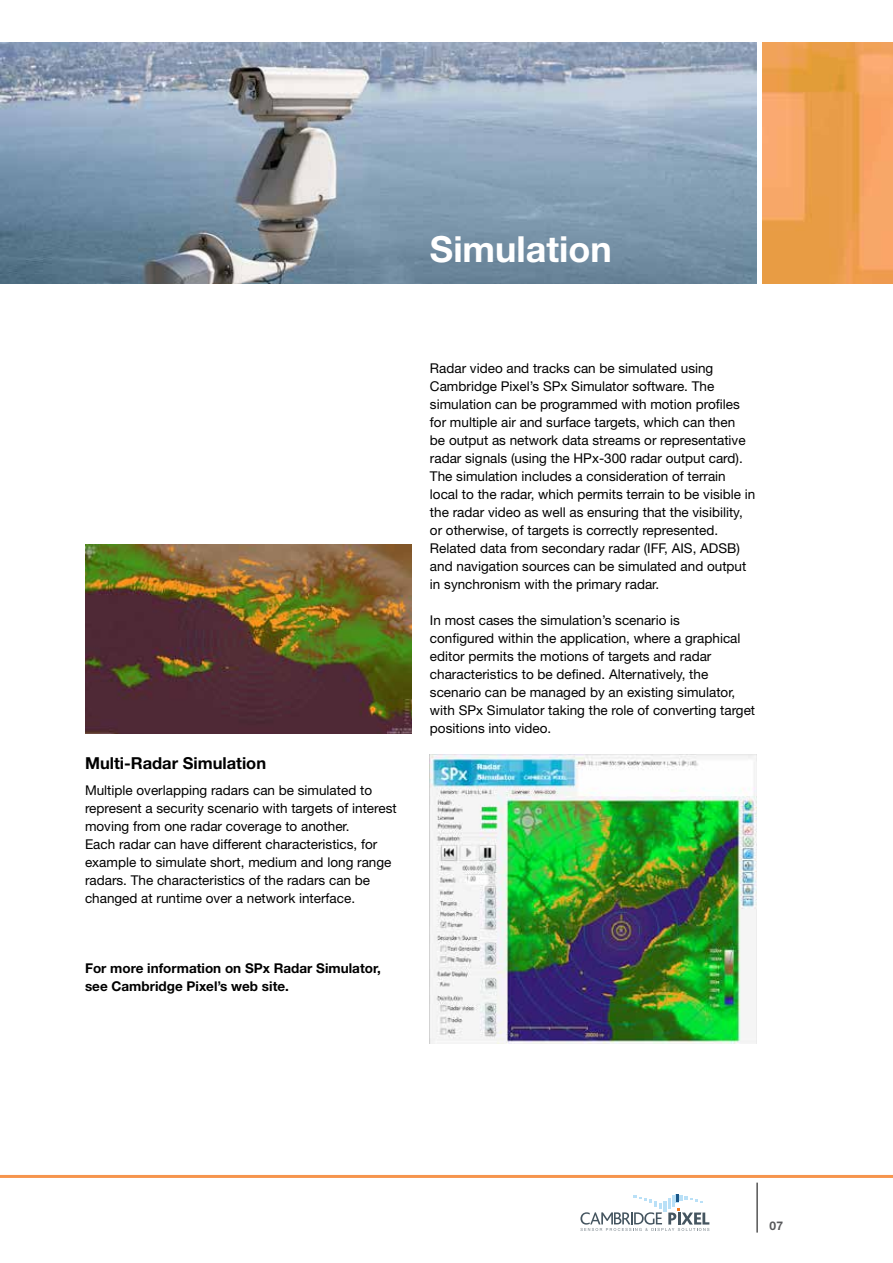
<style>
.page{position:relative;width:893px;height:1263px;background:#fff}
.page>*{position:absolute;margin:0;border:0;box-sizing:border-box;transform-origin:0 0}
.t1{font:700 36px "Helvetica Neue";color:#fff}
.t2{font:700 16.5px "Helvetica Neue";color:#000}
.t3{font:13.5px/18px "Helvetica Neue";color:#000}
.t4{font:700 13.5px/18px "Helvetica Neue";color:#000}
.t5{font:700 12px "Helvetica Neue";color:#58595b}
</style>
<div class="page">
<svg style="left:580px;top:1194px;width:129px;height:37px"></svg>
<hr style="left:757px;top:1182px;width:1px;height:50px;background:#000">
<hr style="left:0;top:1175px;width:893px;height:3px;background:#f6954d">
<img style="left:0;top:43px;width:757px;height:241px">
<img style="left:763px;top:43px;width:130px;height:241px">
<img style="left:430px;top:755px;width:327px;height:288px">
<img style="left:85px;top:545px;width:327px;height:189px">
<h1 class="t1" style="left:430px;top:227px;width:183px">Simulation</h1>
<p class="t2" style="left:85px;top:753px;width:183px">Multi-Radar Simulation</p>
<p class="t3" style="left:85px;top:781px;width:313px">Multiple overlapping radars can be simulated to represent a security scenario with targets of interest moving from one radar coverage to another.<br>Each radar can have different characteristics, for example to simulate short, medium and long range radars. The characteristics of the radars can be changed at runtime over a network interface.</p>
<p class="t4" style="left:85px;top:959px;width:297px">For more information on SPx Radar Simulator, see Cambridge Pixel’s web site.</p>
<p class="t3" style="left:430px;top:359px;width:327px">Radar video and tracks can be simulated using Cambridge Pixel’s SPx Simulator software. The simulation can be programmed with motion profiles for multiple air and surface targets, which can then<br>be output as network data streams or representative radar signals (using the HPx-300 radar output card).<br>The simulation includes a consideration of terrain local to the radar, which permits terrain to be visible in the radar video as well as ensuring that the visibility, or otherwise, of targets is correctly represented.<br>Related data from secondary radar (IFF, AIS, ADSB) and navigation sources can be simulated and output in synchronism with the primary radar.</p>
<p class="t3" style="left:430px;top:611px;width:327px">In most cases the simulation’s scenario is<br>configured within the application, where a graphical editor permits the motions of targets and radar characteristics to be defined. Alternatively, the scenario can be managed by an existing simulator, with SPx Simulator taking the role of converting target positions into video.</p>
<p class="t5" style="left:769px;top:1218px;width:15px">07</p>
</div>
